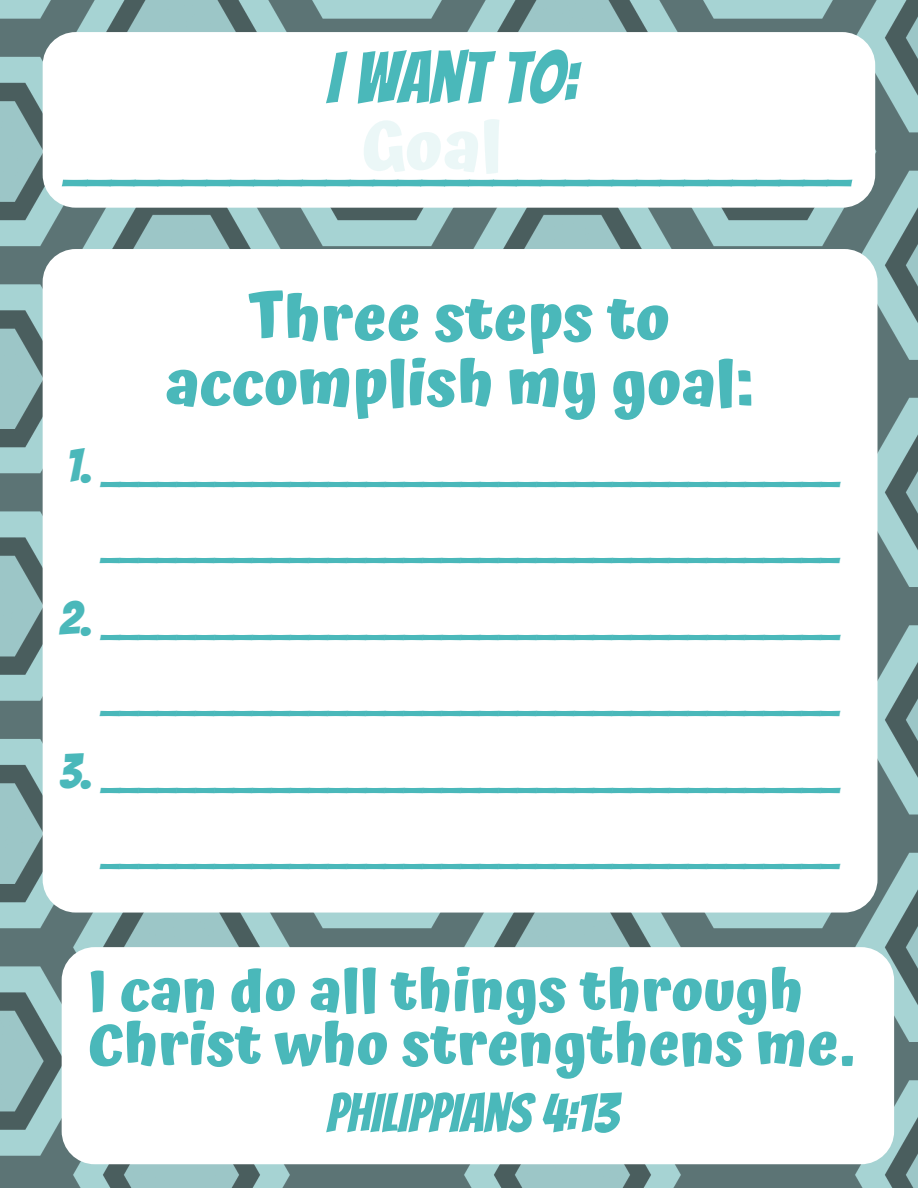
<style>
.page{position:relative;width:918px;height:1188px;background:#fff}
.page>*{position:absolute;margin:0;border:0;box-sizing:border-box;transform-origin:0 0}
.t1{font:72px "Bangers";color:#4ab8ba}
.t2{font:700 61.95px/64.9px "Atma";color:#4ab8ba;text-align:center}
.t3{font:59.55px "Bangers";color:#4ab8ba}
.t4{font:700 58.05px/53.8px "Atma";color:#4ab8ba}
.t5{font:54px "Bangers";color:#4ab8ba}
.t6{font:47.25px/76.5px "Bangers";color:#4ab8ba;text-align:right}
</style>
<div class="page">
<img style="left:0;top:0;width:918px;height:1188px">
<div style="left:43px;top:32px;width:832px;height:176px;background:#fff;border-radius:33px"></div>
<div style="left:62px;top:947px;width:832px;height:217px;background:#fff;border-radius:33px"></div>
<div style="left:43px;top:249px;width:835px;height:664px;background:#fff;border-radius:33px"></div>
<h1 class="t1" style="left:326px;top:40px;width:252px">I WANT TO:</h1>
<p class="t3" style="left:65px;top:127px;width:790px">_____________<sup>G</sup>__<sup>o</sup>_<sup>a</sup>__<sup>l</sup>_______________</p>
<h2 class="t2" style="left:165px;top:286px;width:589px">Three steps to accomplish my goal:</h2>
<p class="t6" style="left:66px;top:427px;width:777px">1. _______________________________________ _______________________________________</p>
<p class="t6" style="left:59px;top:580px;width:784px">2. _______________________________________ _______________________________________</p>
<p class="t6" style="left:60px;top:733px;width:783px">3. _______________________________________ _______________________________________</p>
<p class="t4" style="left:88px;top:964px;width:768px">I can do all things through<br>Christ who strengthens me.</p>
<p class="t5" style="left:326px;top:1085px;width:294px">PHILIPPIANS 4:13</p>
</div>
